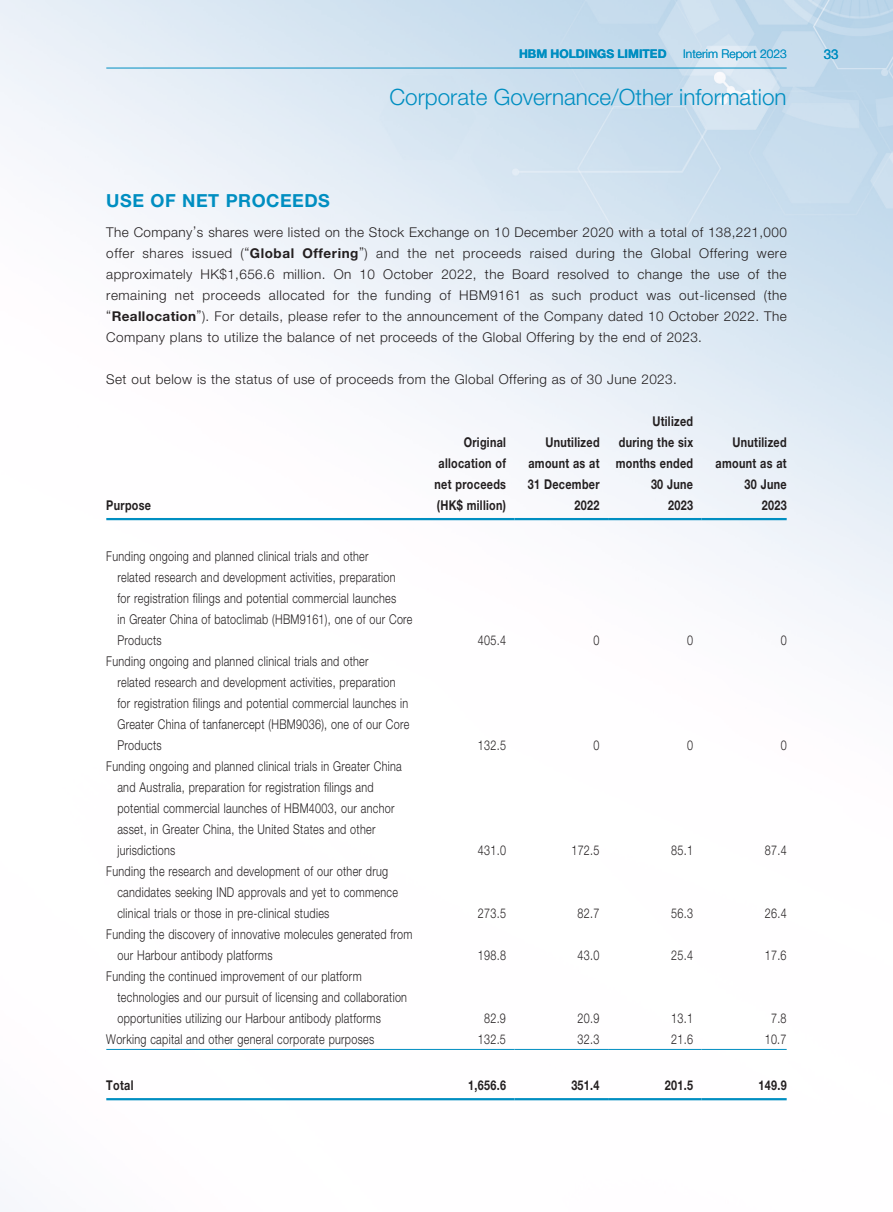
<style>
.page{position:relative;width:893px;height:1212px;background:#fff}
.page>*{position:absolute;margin:0;border:0;box-sizing:border-box;transform-origin:0 0}
.t1{font:300 22.5px "Helvetica Neue LT Std";color:#008ec1}
.t2{font:700 18px "Helvetica Neue LT Std";letter-spacing:.03em;color:#008ec1}
.t3{font:300 13.5px/21px "Helvetica Neue LT Std";letter-spacing:.03em;color:#231f20;scale:.8 1}
.t4{font:300 13.5px/21px "Helvetica Neue LT Std";letter-spacing:.03em;color:#231f20;text-align:justify}
.t5{font:700 13.5px/21px "Helvetica Neue LT Std";letter-spacing:.03em;color:#231f20;text-align:right;scale:.8 1}
.t6{font:13.5px "Helvetica Neue LT Std";color:#008ec1}
.t7{font:700 12px "Helvetica Neue LT Std";color:#008ec1}
.t8{font:300 12px "Helvetica Neue LT Std";color:#008ec1}
.s1{font-weight:700}
</style>
<div class="page">
<img style="left:0;top:0;width:893px;height:1101px">
<hr style="left:106px;top:68px;width:681px;height:1px;background:#008ec1">
<hr style="left:106px;top:518px;width:315px;height:2px;background:#008ec1">
<hr style="left:421px;top:518px;width:93px;height:2px;background:#008ec1">
<hr style="left:514px;top:518px;width:94px;height:2px;background:#008ec1">
<hr style="left:608px;top:518px;width:94px;height:2px;background:#008ec1">
<hr style="left:702px;top:518px;width:85px;height:2px;background:#008ec1">
<hr style="left:106px;top:1049px;width:315px;height:1px;background:#008ec1">
<hr style="left:421px;top:1049px;width:93px;height:1px;background:#008ec1">
<hr style="left:514px;top:1049px;width:94px;height:1px;background:#008ec1">
<hr style="left:608px;top:1049px;width:94px;height:1px;background:#008ec1">
<hr style="left:702px;top:1049px;width:85px;height:1px;background:#008ec1">
<hr style="left:106px;top:1098px;width:315px;height:2px;background:#008ec1">
<hr style="left:421px;top:1098px;width:93px;height:2px;background:#008ec1">
<hr style="left:514px;top:1098px;width:94px;height:2px;background:#008ec1">
<hr style="left:608px;top:1098px;width:94px;height:2px;background:#008ec1">
<hr style="left:702px;top:1098px;width:85px;height:2px;background:#008ec1">
<p class="t7" style="left:519px;top:47px;width:149px">HBM HOLDINGS LIMITED</p>
<p class="t8" style="left:683px;top:47px;width:105px">Interim Report 2023</p>
<p class="t6" style="left:824px;top:46px;width:17px">33</p>
<h1 class="t1" style="left:389px;top:83px;width:399px">Corporate Governance/Other information</h1>
<h2 class="t2" style="left:106px;top:190px;width:225px">USE OF NET PROCEEDS</h2>
<p class="t4" style="left:106px;top:221px;width:682px">The Company’s shares were listed on the Stock Exchange on 10 December 2020 with a total of 138,221,000 offer shares issued (“<span class="s1">Global Offering</span>”) and the net proceeds raised during the Global Offering were approximately HK$1,656.6 million. On 10 October 2022, the Board resolved to change the use of the remaining net proceeds allocated for the funding of HBM9161 as such product was out-licensed (the “<span class="s1">Reallocation</span>”). For details, please refer to the announcement of the Company dated 10 October 2022. The Company plans to utilize the balance of net proceeds of the Global Offering by the end of 2023.</p>
<p class="t4" style="left:106px;top:368px;width:572px">Set out below is the status of use of proceeds from the Global Offering as of 30 June 2023.</p>
<p class="t5" style="left:106px;top:494px;width:58px">Purpose</p>
<p class="t3" style="left:117px;top:545px;width:370px;text-indent:-11px">Funding ongoing and planned clinical trials and other<br>related research and development activities, preparation<br>for registration filings and potential commercial launches<br>in Greater China of batoclimab (HBM9161), one of our Core Products</p>
<p class="t3" style="left:117px;top:650px;width:366px;text-indent:-11px">Funding ongoing and planned clinical trials and other<br>related research and development activities, preparation for registration filings and potential commercial launches in Greater China of tanfanercept (HBM9036), one of our Core Products</p>
<p class="t3" style="left:117px;top:755px;width:357px;text-indent:-11px">Funding ongoing and planned clinical trials in Greater China and Australia, preparation for registration filings and potential commercial launches of HBM4003, our anchor asset, in Greater China, the United States and other jurisdictions</p>
<p class="t3" style="left:117px;top:860px;width:352px;text-indent:-11px">Funding the research and development of our other drug candidates seeking IND approvals and yet to commence clinical trials or those in pre-clinical studies</p>
<p class="t3" style="left:117px;top:923px;width:370px;text-indent:-11px">Funding the discovery of innovative molecules generated from our Harbour antibody platforms</p>
<p class="t3" style="left:117px;top:965px;width:364px;text-indent:-11px">Funding the continued improvement of our platform technologies and our pursuit of licensing and collaboration opportunities utilizing our Harbour antibody platforms</p>
<p class="t5" style="left:435px;top:431px;width:91px;text-align:justify;text-indent:29px">Original allocation of net proceeds (HK$ million)</p>
<p class="t5" style="left:528px;top:431px;width:91px">Unutilized amount as at<br>31 December<br>2022</p>
<p class="t5" style="left:616px;top:410px;width:98px">Utilized during the six months ended<br>30 June<br>2023</p>
<p class="t5" style="left:716px;top:431px;width:90px">Unutilized amount as at<br>30 June<br>2023</p>
<p class="t3" style="left:478px;top:629px;width:37px">405.4</p>
<p class="t3" style="left:594px;top:629px;width:9px">0</p>
<p class="t3" style="left:687px;top:629px;width:9px">0</p>
<p class="t3" style="left:781px;top:629px;width:9px">0</p>
<p class="t3" style="left:478px;top:734px;width:37px">132.5</p>
<p class="t3" style="left:594px;top:734px;width:9px">0</p>
<p class="t3" style="left:687px;top:734px;width:9px">0</p>
<p class="t3" style="left:781px;top:734px;width:9px">0</p>
<p class="t3" style="left:478px;top:839px;width:37px">431.0</p>
<p class="t3" style="left:571px;top:839px;width:37px">172.5</p>
<p class="t3" style="left:671px;top:839px;width:29px">85.1</p>
<p class="t3" style="left:765px;top:839px;width:29px">87.4</p>
<p class="t3" style="left:478px;top:902px;width:37px">273.5</p>
<p class="t3" style="left:578px;top:902px;width:29px">82.7</p>
<p class="t3" style="left:671px;top:902px;width:29px">56.3</p>
<p class="t3" style="left:765px;top:902px;width:29px">26.4</p>
<p class="t3" style="left:478px;top:944px;width:37px">198.8</p>
<p class="t3" style="left:578px;top:944px;width:29px">43.0</p>
<p class="t3" style="left:671px;top:944px;width:29px">25.4</p>
<p class="t3" style="left:765px;top:944px;width:29px">17.6</p>
<p class="t3" style="left:484px;top:1007px;width:29px">82.9</p>
<p class="t3" style="left:578px;top:1007px;width:29px">20.9</p>
<p class="t3" style="left:671px;top:1007px;width:29px">13.1</p>
<p class="t3" style="left:771px;top:1007px;width:21px">7.8</p>
<p class="t3" style="left:106px;top:1028px;width:337px">Working capital and other general corporate purposes</p>
<p class="t3" style="left:478px;top:1028px;width:37px">132.5</p>
<p class="t3" style="left:578px;top:1028px;width:29px">32.3</p>
<p class="t3" style="left:671px;top:1028px;width:29px">21.6</p>
<p class="t3" style="left:765px;top:1028px;width:29px">10.7</p>
<p class="t5" style="left:106px;top:1074px;width:35px">Total</p>
<p class="t5" style="left:468px;top:1074px;width:49px">1,656.6</p>
<p class="t5" style="left:571px;top:1074px;width:37px">351.4</p>
<p class="t5" style="left:665px;top:1074px;width:37px">201.5</p>
<p class="t5" style="left:758px;top:1074px;width:37px">149.9</p>
</div>
